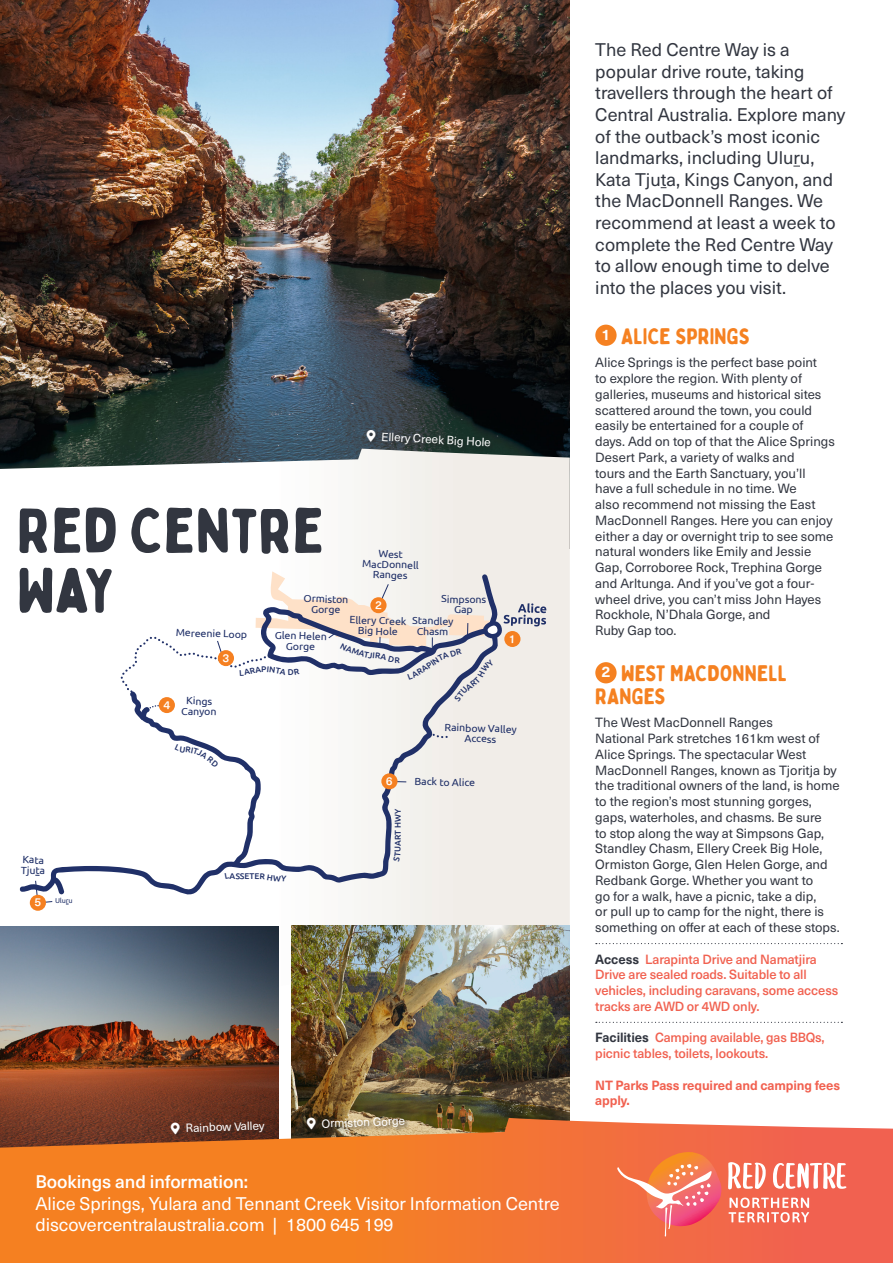
<style>
.page{position:relative;width:893px;height:1263px;background:#fff}
.page>*{position:absolute;margin:0;border:0;box-sizing:border-box;transform-origin:0 0}
.t1{font:63px/60px "Bobby Jones Soft";color:#323640}
.Heading__places{font:22.5px/22.5px "Bobby Jones Soft";color:#f58121}
.Body_copy{font:18px/21.6px "Neue Haas Unica W1 G";color:#323640}
.t2{font:18px/21.6px "Neue Haas Unica W1 G";letter-spacing:-.005em;color:#fff}
.Heading__places-2{font:700 15px "Neue Haas Unica W1 G";color:#fff}
.Body_copy-2{font:13.2px/15.8px "Neue Haas Unica W1 G";color:#323640}
.Park_access_and_facilities{font:500 13.2px/15.8px "Neue Haas Unica W1 G";letter-spacing:-.01em;color:#f16150}
.Park_access_and_facilities-2{font:700 13.2px/15.8px "Neue Haas Unica W1 G";letter-spacing:-.01em;color:#f16150}
.t3{font:11.7px "Neue Haas Unica W1 G";color:#fff}
.t4{font:10.5px/10.5px "Ubuntu";color:#203068;text-align:center}
.t5{font:500 8.4px "Ubuntu";letter-spacing:-.005em;color:#203068}
.t6{font:7.05px "Ubuntu";color:#203068}
.s1{font-weight:500}
.s2{font-weight:700;color:#323640}
</style>
<div class="page">
<img style="left:0;top:0;width:570px;height:449px">
<svg style="left:0;top:449px;width:570px;height:476px"></svg>
<img style="left:0;top:926px;width:279px;height:192px">
<img style="left:291px;top:925px;width:279px;height:193px">
<svg style="left:19px;top:621px;width:481px;height:283px"></svg>
<svg style="left:30px;top:895px;width:16px;height:16px"></svg>
<svg style="left:596px;top:943px;width:246px;height:1px"></svg>
<svg style="left:596px;top:1022px;width:246px;height:1px"></svg>
<div style="left:595px;top:325px;width:22px;height:21px;background:#f58121;border-radius:50%"></div>
<div style="left:595px;top:662px;width:22px;height:21px;background:#f58121;border-radius:50%"></div>
<svg style="left:0;top:1118px;width:893px;height:145px;background:#eb7634"></svg>
<svg style="left:617px;top:1152px;width:104px;height:84px;background:#f37a5e"></svg>
<svg style="left:729px;top:1197px;width:80px;height:25px"></svg>
<svg style="left:728px;top:1162px;width:118px;height:27px"></svg>
<div style="left:305px;top:1116px;width:105px;height:19px;background:#231f20;opacity:.67"></div>
<div style="left:170px;top:1120px;width:100px;height:20px;background:#231f20;opacity:.5"></div>
<div style="left:366px;top:429px;width:130px;height:24px;background:#231f20;opacity:.5"></div>
<svg style="left:307px;top:1117px;width:9px;height:12px"></svg>
<svg style="left:171px;top:1122px;width:9px;height:12px"></svg>
<svg style="left:366px;top:430px;width:10px;height:12px"></svg>
<svg style="left:34px;top:875px;width:35px;height:32px"></svg>
<svg style="left:117px;top:570px;width:429px;height:312px"></svg>
<p class="t3" style="left:367px;top:427px;width:126px;rotate:3deg">●▼ Ellery Creek Big Hole</p>
<p class="t1" style="left:17px;top:502px;width:309px">RED CENTRE<br>WAY</p>
<p class="t4" style="left:363px;top:547px;width:58px;rotate:2deg">West<br>MacDonnell<br>Ranges</p>
<p class="t4" style="left:304px;top:592px;width:46px;rotate:2deg">Ormiston<br>Gorge</p>
<p class="t4" style="left:275px;top:629px;width:54px;rotate:2deg">Glen Helen<br>Gorge</p>
<p class="t4" style="left:442px;top:593px;width:46px;rotate:2deg">Simpsons<br>Gap</p>
<p class="t4" style="left:412px;top:614px;width:43px;rotate:2deg">Standley<br>Chasm</p>
<p class="t4" style="left:350px;top:614px;width:59px;rotate:2deg">Ellery Creek<br>Big Hole</p>
<p class="t4" style="left:176px;top:627px;width:73px;rotate:2deg">Mereenie Loop</p>
<p class="t4" style="left:22px;top:854px;width:26px;text-align:left;rotate:2deg">Kata<br>Tjuta</p>
<p class="t6" style="left:55px;top:896px;width:19px;rotate:2deg">Uluru</p>
<p class="t4" style="left:182px;top:695px;width:37px;rotate:2deg">Kings<br>Canyon</p>
<p class="t5" style="left:261px;top:663px;width:7px">P</p>
<p class="t5" style="left:229px;top:870px;width:7px">A</p>
<p class="t5" style="left:245px;top:871px;width:11px">ET</p>
<p class="t5" style="left:392px;top:840px;width:33px;rotate:-90deg">RT HWY</p>
<p class="t4" style="left:445px;top:721px;width:74px;rotate:2deg">Rainbow Valley<br>Access</p>
<p class="t4" style="left:415px;top:775px;width:62px;rotate:2deg">Back to Alice</p>
<p class="t3" style="left:171px;top:1120px;width:95px;rotate:-2deg">●▼ Rainbow Valley</p>
<p class="t3" style="left:307px;top:1115px;width:100px;rotate:-2deg">●▼ Ormiston Gorge</p>
<p class="t2" style="left:35px;top:1170px;width:526px"><span class="s1">Bookings and information:<br></span>Alice Springs, Yulara and Tennant Creek Visitor Information Centre</p>
<p class="t2" style="left:35px;top:1213px;width:360px">discovercentralaustralia.com | 1800 645 199</p>
<p class="Body_copy" style="left:595px;top:38px;width:251px">The Red Centre Way is a popular drive route, taking travellers through the heart of<br>Central Australia. Explore many of the outback’s most iconic landmarks, including Uluru,<br>Kata Tjuta, Kings Canyon, and the MacDonnell Ranges. We recommend at least a week to complete the Red Centre Way to allow enough time to delve into the places you visit.</p>
<p class="Heading__places-2" style="left:601px;top:323px;width:10px">1</p>
<p class="Heading__places" style="left:621px;top:325px;width:131px">ALICE SPRINGS</p>
<p class="Body_copy-2" style="left:595px;top:354px;width:241px">Alice Springs is the perfect base point<br>to explore the region. With plenty of galleries, museums and historical sites scattered around the town, you could easily be entertained for a couple of days. Add on top of that the Alice Springs Desert Park, a variety of walks and<br>tours and the Earth Sanctuary, you’ll have a full schedule in no time. We<br>also recommend not missing the East MacDonnell Ranges. Here you can enjoy either a day or overnight trip to see some natural wonders like Emily and Jessie Gap, Corroboree Rock, Trephina Gorge and Arltunga. And if you’ve got a four&shy;wheel drive, you can’t miss John Hayes Rockhole, N’Dhala Gorge, and<br>Ruby Gap too.</p>
<p class="Heading__places-2" style="left:601px;top:661px;width:10px">2</p>
<p class="Heading__places" style="left:595px;top:663px;width:193px;text-indent:26px">WEST MACDONNELL<br>RANGES</p>
<p class="Body_copy-2" style="left:595px;top:714px;width:246px">The West MacDonnell Ranges<br>National Park stretches 161km west of Alice Springs. The spectacular West MacDonnell Ranges, known as Tjoritja by the traditional owners of the land, is home to the region’s most stunning gorges, gaps, waterholes, and chasms. Be sure<br>to stop along the way at Simpsons Gap, Standley Chasm, Ellery Creek Big Hole, Ormiston Gorge, Glen Helen Gorge, and Redbank Gorge. Whether you want to<br>go for a walk, have a picnic, take a dip,<br>or pull up to camp for the night, there is something on offer at each of these stops.</p>
<p class="Park_access_and_facilities" style="left:595px;top:950px;width:244px"><span class="s2">Access</span> Larapinta Drive and Namatjira Drive are sealed roads. Suitable to all vehicles, including caravans, some access tracks are AWD or 4WD only.</p>
<p class="Park_access_and_facilities" style="left:595px;top:1029px;width:231px"><span class="s2">Facilities</span> Camping available, gas BBQs, picnic tables, toilets, lookouts.</p>
<p class="Park_access_and_facilities-2" style="left:595px;top:1076px;width:246px">NT Parks Pass required and camping fees apply.</p>
</div>
